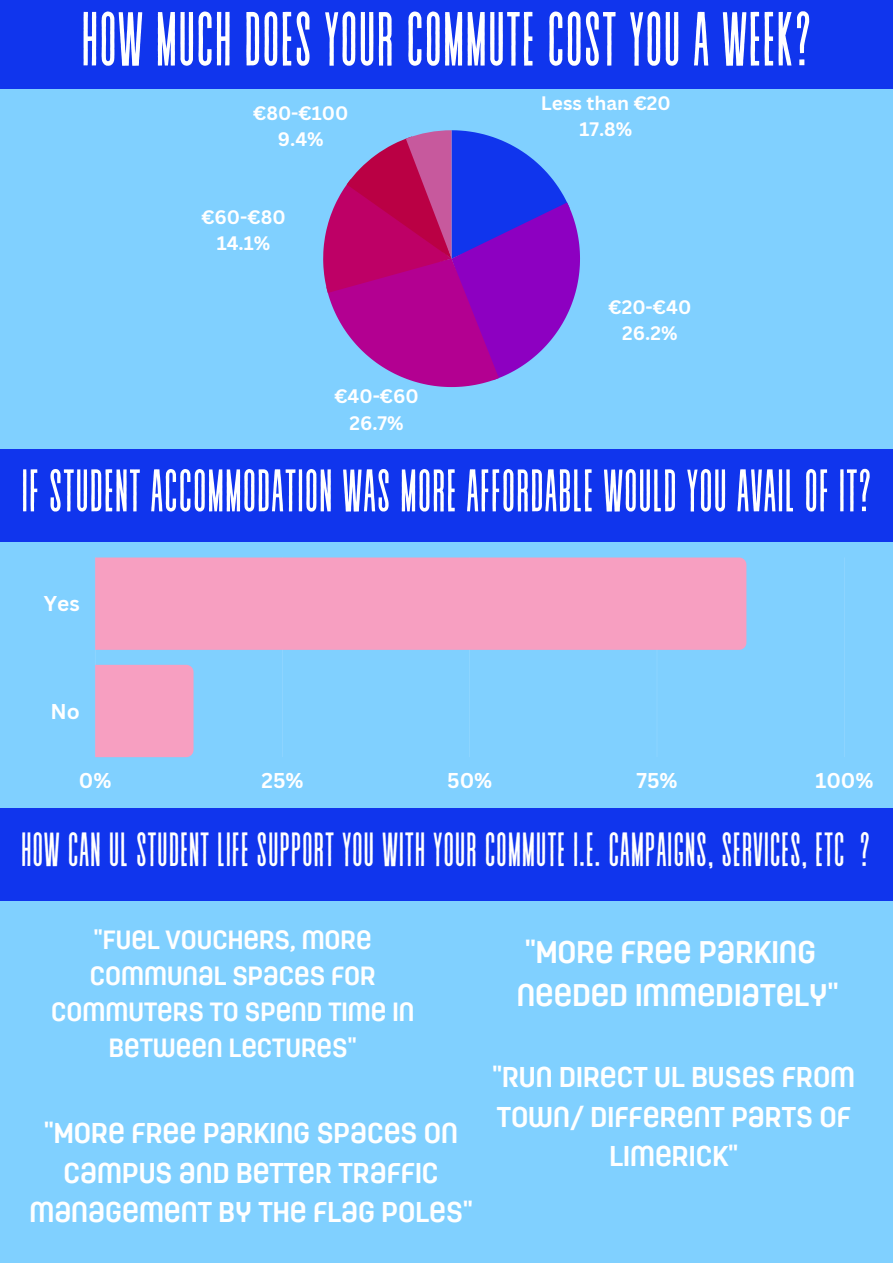
<style>
.page{position:relative;width:893px;height:1264px;background:#fff}
.page>*{position:absolute;margin:0;border:0;box-sizing:border-box;transform-origin:0 0}
.t1{font:76.35px "Revive 80 Tall";color:#fff}
.t2{font:60px "Revive 80 Tall";color:#fff}
.t3{font:48px "Revive 80 Tall";color:#fff}
.t4{font:700 31.2px/43px "Moderna Unicase Condensed";color:#fff}
.t5{font:700 28.5px/39.3px "Moderna Unicase Condensed";color:#fff;text-align:center}
.t6{font:700 26.25px/36px "Moderna Unicase Condensed";color:#fff;text-align:center}
.t7{font:700 20.85px "Canva Sans";color:#fff}
.t8{font:700 19.05px/26.2px "Canva Sans";color:#fff;text-align:center}
</style>
<div class="page">
<div style="left:0;top:0;width:892px;height:1262px;background:#80d0ff"></div>
<div style="left:0;top:0;width:892px;height:89px;background:#1035ed"></div>
<svg style="left:323px;top:130px;width:257px;height:257px"></svg>
<div style="left:0;top:449px;width:892px;height:92px;background:#1035ed"></div>
<hr style="left:95px;top:557px;width:1px;height:200px;background:#fff">
<hr style="left:282px;top:557px;width:1px;height:200px;background:#fff">
<hr style="left:469px;top:557px;width:1px;height:200px;background:#fff">
<hr style="left:656px;top:557px;width:1px;height:200px;background:#fff">
<hr style="left:844px;top:557px;width:1px;height:200px;background:#fff">
<div style="left:95px;top:557px;width:651px;height:93px;background:#f79fc1"></div>
<div style="left:95px;top:665px;width:98px;height:92px;background:#f79fc1"></div>
<div style="left:0;top:808px;width:892px;height:92px;background:#1035ed"></div>
<h1 class="t1" style="left:81px;top:0;width:732px">HOWMUCH DOES YOUR COMMUTE COST YOU AWEEK?</h1>
<p class="t8" style="left:253px;top:99px;width:97px">€80-€100<br>9.4%</p>
<p class="t8" style="left:201px;top:203px;width:86px">€60-€80<br>14.1%</p>
<p class="t8" style="left:334px;top:383px;width:86px">€40-€60<br>26.7%</p>
<p class="t8" style="left:541px;top:89px;width:131px">Less than €20<br>17.8%</p>
<p class="t8" style="left:608px;top:293px;width:84px">€20-€40<br>26.2%</p>
<h2 class="t2" style="left:21px;top:460px;width:852px">IF STUDENT ACCOMMODATIONWAS MORE AFFORDABLEWOULD YOU AVAIL OF IT?</h2>
<p class="t7" style="left:44px;top:589px;width:37px">Yes</p>
<p class="t7" style="left:50px;top:696px;width:31px">No</p>
<p class="t7" style="left:79px;top:765px;width:34px">0%</p>
<p class="t7" style="left:261px;top:765px;width:44px">25%</p>
<p class="t7" style="left:447px;top:765px;width:47px">50%</p>
<p class="t7" style="left:636px;top:765px;width:43px">75%</p>
<p class="t7" style="left:815px;top:765px;width:60px">100%</p>
<h3 class="t3" style="left:21px;top:824px;width:851px">HOWCAN UL STUDENT LIFE SUPPORT YOUWITH YOUR COMMUTE I.E. CAMPAIGNS, SERVICES, ETC ?</h3>
<p class="t6" style="left:51px;top:922px;width:364px">''FUEL VOUCHERS, MORE<br>COMMUNAL SPACES FOR<br>COMMUTERS TO SPEND TIME IN<br>BETWEEN LECTURES''</p>
<p class="t5" style="left:29px;top:1114px;width:445px">''MORE FREE PARKING SPACES ON<br>CAMPUS AND BETTER TRAFFIC<br>MANAGEMENT BY THE FLAG POLES''</p>
<p class="t4" style="left:516px;top:931px;width:323px">''MORE FREE PARKING<br>NEEDED IMMEDIATELY''</p>
<p class="t5" style="left:492px;top:1057px;width:364px">''RUN DIRECT UL BUSES FROM<br>TOWN/ DIFFERENT PARTS OF<br>LIMERICK''</p>
</div>
